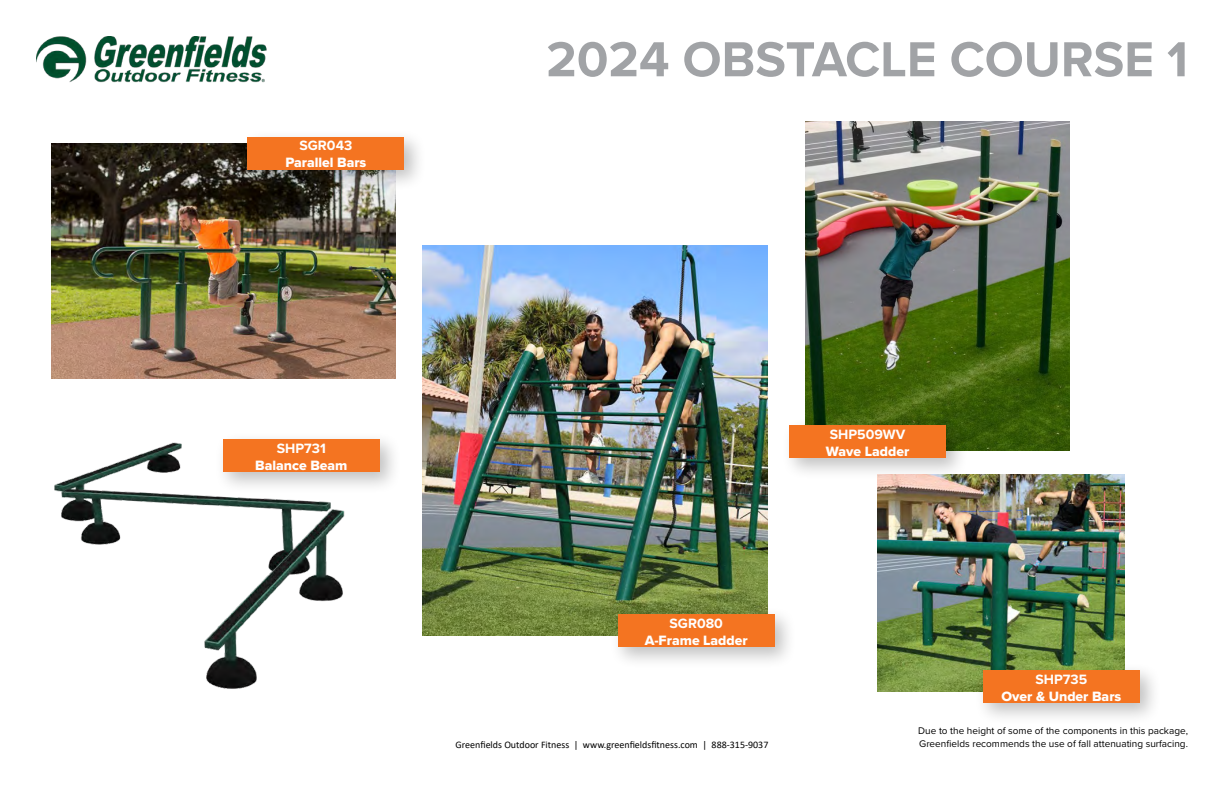
<style>
.page{position:relative;width:1224px;height:792px;background:#fff}
.page>*{position:absolute;margin:0;border:0;box-sizing:border-box;transform-origin:0 0}
.t1{font:700 51px "Proxima Nova";color:#a1a3a6}
.t2{font:14px "Proxima Nova Extrabld";color:#fff}
.t3{font:700 14px "Proxima Nova";color:#fff}
.t4{font:10px "Proxima Nova";color:#000}
.t5{font:10px "Calibri";color:#000}
</style>
<div class="page">
<img style="left:54px;top:442px;width:291px;height:247px">
<img style="left:877px;top:474px;width:248px;height:217px">
<img style="left:422px;top:246px;width:345px;height:389px">
<img style="left:805px;top:122px;width:264px;height:328px">
<img style="left:51px;top:143px;width:345px;height:236px">
<div style="left:239px;top:129px;width:187px;height:63px;background:#000;opacity:.25"></div>
<div style="left:247px;top:137px;width:157px;height:33px;background:#f47421"></div>
<div style="left:610px;top:606px;width:187px;height:63px;background:#000;opacity:.25"></div>
<div style="left:618px;top:614px;width:157px;height:33px;background:#f47421"></div>
<div style="left:781px;top:417px;width:187px;height:63px;background:#000;opacity:.25"></div>
<div style="left:789px;top:425px;width:157px;height:33px;background:#f47421"></div>
<div style="left:215px;top:431px;width:187px;height:63px;background:#000;opacity:.25"></div>
<div style="left:223px;top:439px;width:157px;height:33px;background:#f47421"></div>
<div style="left:975px;top:662px;width:187px;height:63px;background:#000;opacity:.25"></div>
<div style="left:983px;top:670px;width:157px;height:33px;background:#f47421"></div>
<img style="left:36px;top:36px;width:231px;height:47px">
<h2 class="t3" style="left:300px;top:135px;width:54px">SGR043</h2>
<h2 class="t2" style="left:285px;top:152px;width:83px">Parallel Bars</h2>
<h1 class="t1" style="left:546px;top:21px;width:643px">2024 OBSTACLE COURSE 1</h1>
<h2 class="t3" style="left:830px;top:424px;width:77px">SHP509WV</h2>
<h2 class="t3" style="left:277px;top:438px;width:50px">SHP731</h2>
<h2 class="t2" style="left:826px;top:441px;width:85px">Wave Ladder</h2>
<h2 class="t2" style="left:255px;top:454px;width:94px">Balance Beam</h2>
<h2 class="t3" style="left:670px;top:613px;width:55px">SGR080</h2>
<h2 class="t2" style="left:645px;top:629px;width:105px">A-Frame Ladder</h2>
<h2 class="t3" style="left:1036px;top:669px;width:53px">SHP735</h2>
<h2 class="t2" style="left:1001px;top:685px;width:121px">Over &amp; Under Bars</h2>
<p class="t4" style="left:918px;top:723px;width:271px">Due to the height of some of the components in this package,</p>
<p class="t5" style="left:456px;top:738px;width:314px">Greenfields Outdoor Fitness | www.greenfieldsfitness.com | 888-315-9037</p>
<p class="t4" style="left:919px;top:736px;width:270px">Greenfields recommends the use of fall attenuating surfacing.</p>
</div>
